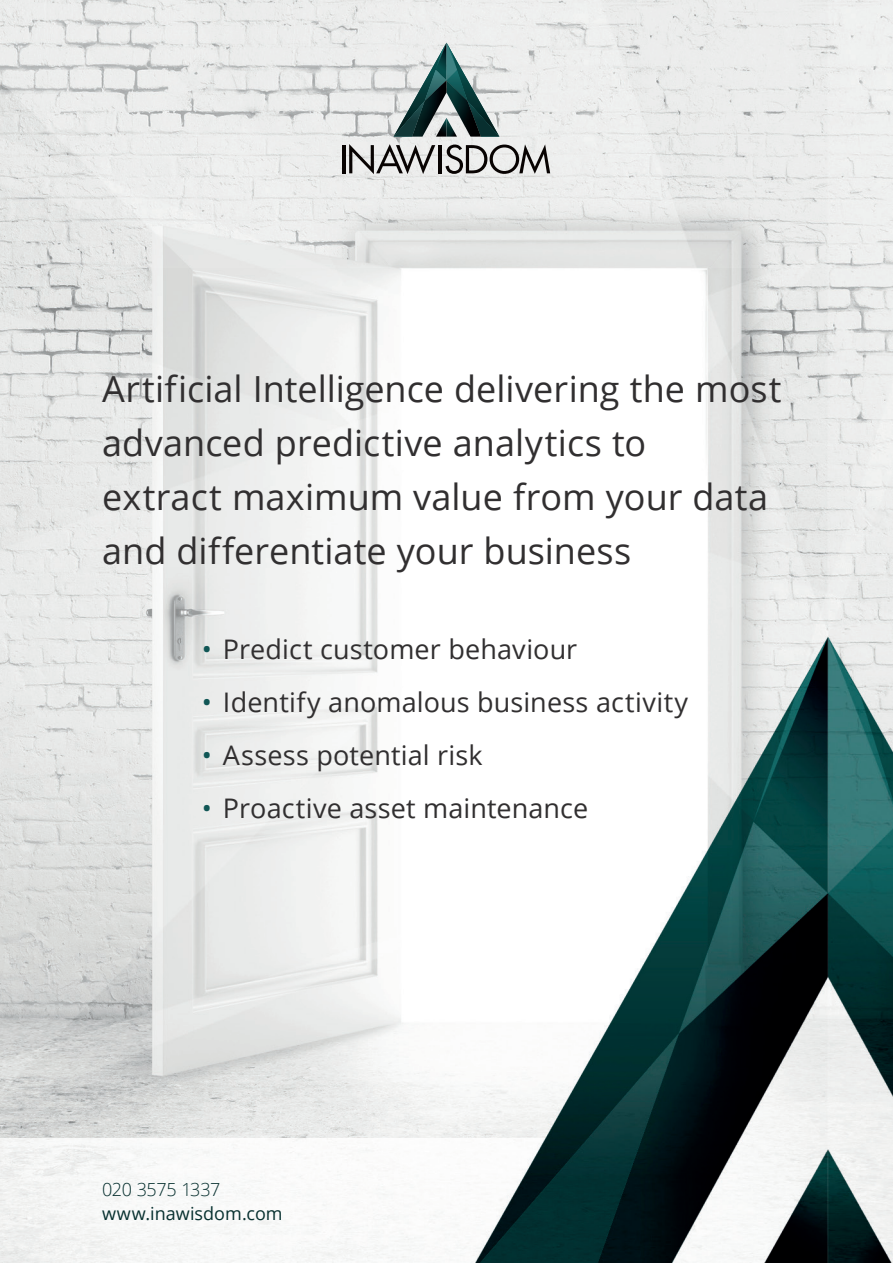
<style>
.page{position:relative;width:893px;height:1263px;background:#fff}
.page>*{position:absolute;margin:0;border:0;box-sizing:border-box;transform-origin:0 0}
.t1{font:36px/54px "Open Sans";color:#312f30}
.t2{font:27px "Open Sans";letter-spacing:.005em;color:#312f30}
.t3{font:18px "Open Sans";color:#07302f}
.t4{font:300 18px "Open Sans";letter-spacing:-.02em;color:#07302f}
.s1{color:#105655}
</style>
<div class="page">
<img style="left:0;top:268px;width:893px;height:995px">
<svg style="left:0;top:0;width:893px;height:268px;fill:#ebecec"></svg>
<img style="left:394px;top:43px;width:105px;height:58px">
<img style="left:425px;top:70px;width:42px;height:10px">
<img style="left:481px;top:101px;width:18px;height:36px">
<img style="left:394px;top:101px;width:18px;height:36px">
<img style="left:412px;top:80px;width:69px;height:57px">
<img style="left:436px;top:43px;width:21px;height:37px">
<hr style="left:343px;top:145px;width:3px;height:28px;background:#080302">
<svg style="left:349px;top:144px;width:86px;height:30px"></svg>
<hr style="left:439px;top:145px;width:3px;height:28px;background:#080302">
<svg style="left:445px;top:144px;width:105px;height:30px"></svg>
<p class="t1" style="left:102px;top:361px;width:681px">Artificial Intelligence delivering the most advanced predictive analytics to<br>extract maximum value from your data and differentiate your business</p>
<p class="t2" style="left:202px;top:630px;width:377px"><span class="s1">•</span> Predict customer behaviour</p>
<p class="t2" style="left:202px;top:683px;width:488px"><span class="s1">•</span> Identify anomalous business activity</p>
<p class="t2" style="left:202px;top:736px;width:282px"><span class="s1">•</span> Assess potential risk</p>
<p class="t2" style="left:202px;top:789px;width:388px"><span class="s1">•</span> Proactive asset maintenance</p>
<p class="t4" style="left:102px;top:1177px;width:120px">020 3575 1337</p>
<p class="t3" style="left:102px;top:1201px;width:182px">www.inawisdom.com</p>
</div>
